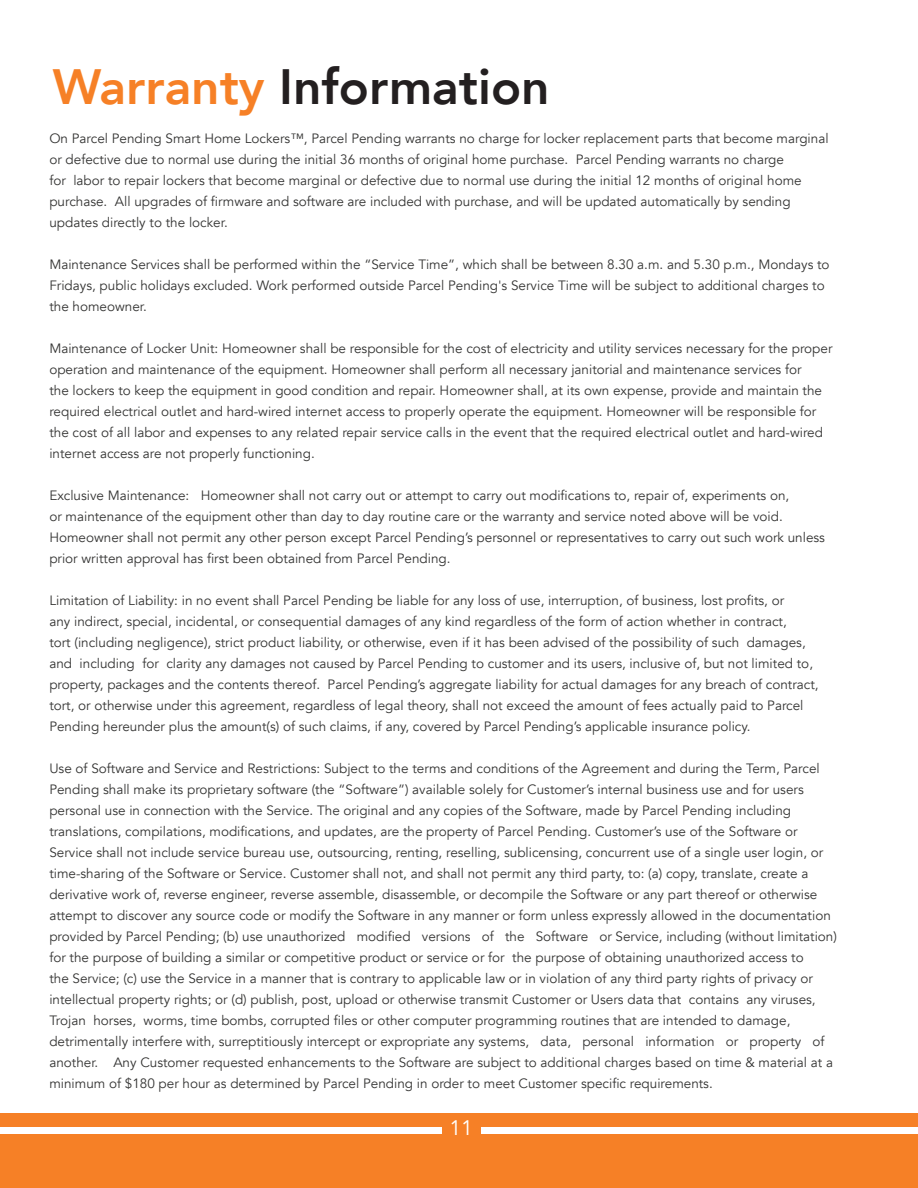
<style>
.page{position:relative;width:918px;height:1188px;background:#fff}
.page>*{position:absolute;margin:0;border:0;box-sizing:border-box;transform-origin:0 0}
.t1{font:800 49.5px "Avenir";color:#231f20}
.t2{font:21px "Avenir";color:#fff}
.t3{font:13.5px/21px "Avenir";color:#353534}
.s1{color:#f68026}
</style>
<div class="page">
<div style="left:0;top:1134px;width:918px;height:54px;background:#f68026"></div>
<div style="left:0;top:1114px;width:918px;height:13px;background:#f68026"></div>
<div style="left:442px;top:1114px;width:38px;height:25px;background:#f68026"></div>
<p class="t1" style="left:53px;top:48px;width:498px"><span class="s1">Warranty</span> Information</p>
<p class="t3" style="left:49px;top:128px;width:781px">On Parcel Pending Smart Home Lockers™, Parcel Pending warrants no charge for locker replacement parts that become marginal or defective due to normal use during the initial 36 months of original home purchase. Parcel Pending warrants no charge<br>for labor to repair lockers that become marginal or defective due to normal use during the initial 12 months of original home purchase. All upgrades of firmware and software are included with purchase, and will be updated automatically by sending updates directly to the locker.</p>
<p class="t3" style="left:49px;top:254px;width:782px">Maintenance Services shall be performed within the “Service Time”, which shall be between 8.30 a.m. and 5.30 p.m., Mondays to<br>Fridays, public holidays excluded. Work performed outside Parcel Pending's Service Time will be subject to additional charges to the homeowner.</p>
<p class="t3" style="left:49px;top:338px;width:785px">Maintenance of Locker Unit: Homeowner shall be responsible for the cost of electricity and utility services necessary for the proper operation and maintenance of the equipment. Homeowner shall perform all necessary janitorial and maintenance services for<br>the lockers to keep the equipment in good condition and repair. Homeowner shall, at its own expense, provide and maintain the required electrical outlet and hard-wired internet access to properly operate the equipment. Homeowner will be responsible for the cost of all labor and expenses to any related repair service calls in the event that the required electrical outlet and hard-wired internet access are not properly functioning.</p>
<p class="t3" style="left:49px;top:485px;width:777px">Exclusive Maintenance: Homeowner shall not carry out or attempt to carry out modifications to, repair of, experiments on,<br>or maintenance of the equipment other than day to day routine care or the warranty and service noted above will be void.<br>Homeowner shall not permit any other person except Parcel Pending’s personnel or representatives to carry out such work unless prior written approval has first been obtained from Parcel Pending.</p>
<p class="t3" style="left:49px;top:590px;width:771px">Limitation of Liability: in no event shall Parcel Pending be liable for any loss of use, interruption, of business, lost profits, or<br>any indirect, special, incidental, or consequential damages of any kind regardless of the form of action whether in contract,<br>tort (including negligence), strict product liability, or otherwise, even if it has been advised of the possibility of such damages, and including for clarity any damages not caused by Parcel Pending to customer and its users, inclusive of, but not limited to, property, packages and the contents thereof. Parcel Pending’s aggregate liability for actual damages for any breach of contract, tort, or otherwise under this agreement, regardless of legal theory, shall not exceed the amount of fees actually paid to Parcel Pending hereunder plus the amount(s) of such claims, if any, covered by Parcel Pending’s applicable insurance policy.</p>
<p class="t3" style="left:49px;top:758px;width:789px">Use of Software and Service and Restrictions: Subject to the terms and conditions of the Agreement and during the Term, Parcel Pending shall make its proprietary software (the “Software”) available solely for Customer’s internal business use and for users personal use in connection with the Service. The original and any copies of the Software, made by Parcel Pending including translations, compilations, modifications, and updates, are the property of Parcel Pending. Customer’s use of the Software or Service shall not include service bureau use, outsourcing, renting, reselling, sublicensing, concurrent use of a single user login, or time-sharing of the Software or Service. Customer shall not, and shall not permit any third party, to: (a) copy, translate, create a derivative work of, reverse engineer, reverse assemble, disassemble, or decompile the Software or any part thereof or otherwise attempt to discover any source code or modify the Software in any manner or form unless expressly allowed in the documentation provided by Parcel Pending; (b) use unauthorized modified versions of the Software or Service, including (without limitation) for the purpose of building a similar or competitive product or service or for the purpose of obtaining unauthorized access to<br>the Service; (c) use the Service in a manner that is contrary to applicable law or in violation of any third party rights of privacy or intellectual property rights; or (d) publish, post, upload or otherwise transmit Customer or Users data that contains any viruses, Trojan horses, worms, time bombs, corrupted files or other computer programming routines that are intended to damage, detrimentally interfere with, surreptitiously intercept or expropriate any systems, data, personal information or property of another. Any Customer requested enhancements to the Software are subject to additional charges based on time &amp; material at a minimum of $180 per hour as determined by Parcel Pending in order to meet Customer specific requirements.</p>
<p class="t2" style="left:450px;top:1115px;width:25px">11</p>
</div>
